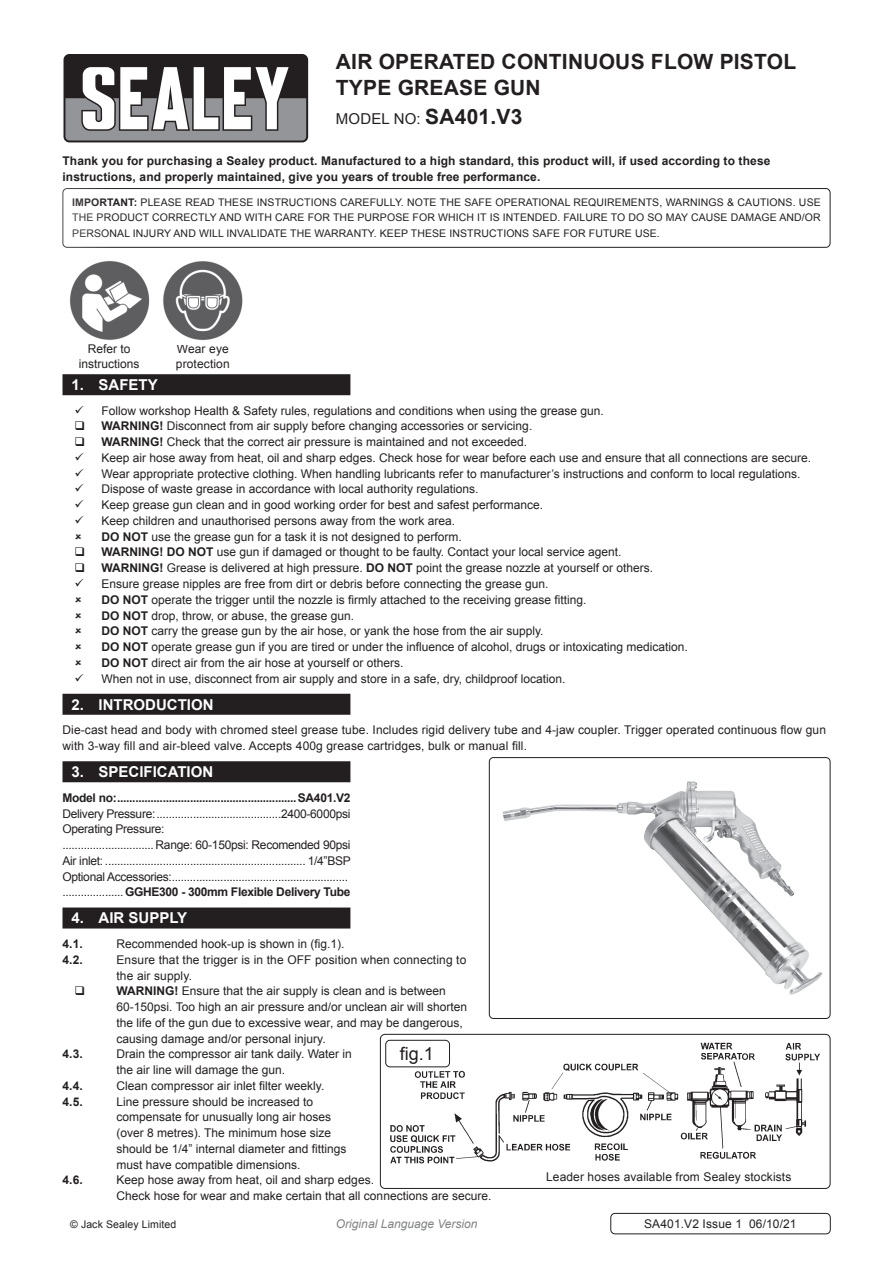
<style>
.page{position:relative;width:893px;height:1263px;background:#fff}
.page>*{position:absolute;margin:0;border:0;box-sizing:border-box;transform-origin:0 0}
.Product_Description{font:700 21px/25.2px "Arial";letter-spacing:.01em;color:#231f20}
.t1{font:18px "Arial";color:#231f20}
.t2{font:700 15px "Arial";color:#fff}
.Instructions_Model_N{font:15px "Arial";letter-spacing:.01em;color:#231f20}
.Body{font:12px/15.8px "Arial";color:#231f20}
.Specifications__Tabb{font:12px "Arial";letter-spacing:-.025em;color:#231f20}
.Body-2{font:700 12px/15.8px "Arial";letter-spacing:.01em;color:#231f20}
.Specifications__Tabb-2{font:700 12px "Arial";letter-spacing:-.025em;color:#231f20}
.t3{font:italic 12px "Arial";color:#808285}
.Body__Footer{font:12px "Arial";letter-spacing:.01em;color:#231f20}
.Body__Justified__7pt{font:10.5px/15.8px "Arial";letter-spacing:.01em;color:#231f20;text-align:justify}
.s1{font-weight:700;font-size:21px}
.s2{font-weight:700}
.s3{font-weight:400}
</style>
<div class="page">
<img style="left:503px;top:781px;width:319px;height:214px">
<div style="left:489px;top:757px;width:341px;height:262px;border:1px solid #231f20;border-radius:4px"></div>
<div style="left:63px;top:54px;width:245px;height:88px;background:#231f20;border-radius:6px"></div>
<svg style="left:65px;top:67px;width:241px;height:73px"></svg>
<div style="left:63px;top:188px;width:767px;height:60px;border:1px solid #231f20;border-radius:4px"></div>
<div style="left:63px;top:374px;width:287px;height:21px;background:#231f20"></div>
<div style="left:63px;top:694px;width:287px;height:21px;background:#231f20"></div>
<div style="left:63px;top:761px;width:287px;height:21px;background:#231f20"></div>
<div style="left:63px;top:907px;width:287px;height:21px;background:#231f20"></div>
<div style="left:610px;top:1213px;width:221px;height:21px;border:1px solid #231f20;border-radius:4px"></div>
<img style="left:70px;top:261px;width:80px;height:79px">
<img style="left:163px;top:261px;width:80px;height:79px">
<img style="left:380px;top:1034px;width:450px;height:130px">
<div style="left:380px;top:1034px;width:450px;height:155px;border:1px solid #231f20;border-radius:5px"></div>
<div style="left:385px;top:1040px;width:65px;height:27px;border:1px solid #231f20;border-radius:4px"></div>
<p class="Product_Description" style="left:336px;top:50px;width:462px">AIR OPERATED CONTINUOUS FLOW PISTOL<br>TYPE GREASE GUN</p>
<p class="Instructions_Model_N" style="left:336px;top:109px;width:188px">MODEL NO: <span class="s1">SA401.V3</span></p>
<p class="Body-2" style="left:63px;top:153px;width:709px">Thank you for purchasing a Sealey product. Manufactured to a high standard, this product will, if used according to these instructions, and properly maintained, give you years of trouble free performance.</p>
<p class="Body__Justified__7pt" style="left:72px;top:194px;width:750px"><span class="s2">IMPORTANT:</span> PLEASE READ THESE INSTRUCTIONS CAREFULLY. NOTE THE SAFE OPERATIONAL REQUIREMENTS, WARNINGS &amp; CAUTIONS. USE THE PRODUCT CORRECTLY AND WITH CARE FOR THE PURPOSE FOR WHICH IT IS INTENDED. FAILURE TO DO SO MAY CAUSE DAMAGE AND/OR PERSONAL INJURY AND WILL INVALIDATE THE WARRANTY. KEEP THESE INSTRUCTIONS SAFE FOR FUTURE USE.</p>
<p class="Body" style="left:79px;top:342px;width:62px;line-height:14.4px;text-align:center">Refer to instructions</p>
<p class="Body" style="left:176px;top:342px;width:55px;line-height:14.4px">Wear eye protection</p>
<p class="t2" style="left:72px;top:375px;width:88px">1. SAFETY</p>
<p class="Body" style="left:102px;top:403px;width:504px">Follow workshop Health &amp; Safety rules, regulations and conditions when using the grease gun.</p>
<p class="Body" style="left:102px;top:418px;width:432px"><span class="s2">WARNING!</span> Disconnect from air supply before changing accessories or servicing.</p>
<p class="Body" style="left:102px;top:434px;width:427px"><span class="s2">WARNING!</span> Check that the correct air pressure is maintained and not exceeded.</p>
<p class="Body" style="left:102px;top:450px;width:711px">Keep air hose away from heat, oil and sharp edges. Check hose for wear before each use and ensure that all connections are secure.</p>
<p class="Body" style="left:102px;top:466px;width:701px">Wear appropriate protective clothing. When handling lubricants refer to manufacturer’s instructions and conform to local regulations.</p>
<p class="Body" style="left:102px;top:481px;width:378px">Dispose of waste grease in accordance with local authority regulations.</p>
<p class="Body" style="left:102px;top:497px;width:443px">Keep grease gun clean and in good working order for best and safest performance.</p>
<p class="Body" style="left:102px;top:513px;width:355px">Keep children and unauthorised persons away from the work area.</p>
<p class="Body" style="left:102px;top:529px;width:362px"><span class="s2">DO NOT</span> use the grease gun for a task it is not designed to perform.</p>
<p class="Body" style="left:102px;top:544px;width:522px"><span class="s2">WARNING! DO NOT</span> use gun if damaged or thought to be faulty. Contact your local service agent.</p>
<p class="Body" style="left:102px;top:560px;width:553px"><span class="s2">WARNING!</span> Grease is delivered at high pressure. <span class="s2">DO NOT</span> point the grease nozzle at yourself or others.</p>
<p class="Body" style="left:102px;top:576px;width:448px">Ensure grease nipples are free from dirt or debris before connecting the grease gun.</p>
<p class="Body" style="left:102px;top:592px;width:486px"><span class="s2">DO NOT</span> operate the trigger until the nozzle is firmly attached to the receiving grease fitting.</p>
<p class="Body" style="left:102px;top:607px;width:254px"><span class="s2">DO NOT</span> drop, throw, or abuse, the grease gun.</p>
<p class="Body" style="left:102px;top:623px;width:443px"><span class="s2">DO NOT</span> carry the grease gun by the air hose, or yank the hose from the air supply.</p>
<p class="Body" style="left:102px;top:639px;width:588px"><span class="s2">DO NOT</span> operate grease gun if you are tired or under the influence of alcohol, drugs or intoxicating medication.</p>
<p class="Body" style="left:102px;top:655px;width:304px"><span class="s2">DO NOT</span> direct air from the air hose at yourself or others.</p>
<p class="Body" style="left:102px;top:670px;width:466px">When not in use, disconnect from air supply and store in a safe, dry, childproof location.</p>
<p class="t2" style="left:72px;top:694px;width:143px">2. INTRODUCTION</p>
<p class="Body" style="left:63px;top:722px;width:765px">Die-cast head and body with chromed steel grease tube. Includes rigid delivery tube and 4-jaw coupler. Trigger operated continuous flow gun with 3-way fill and air-bleed valve. Accepts 400g grease cartridges, bulk or manual fill.</p>
<p class="t2" style="left:72px;top:762px;width:143px">3. SPECIFICATION</p>
<p class="Specifications__Tabb-2" style="left:63px;top:789px;width:289px">Model no:...........................................................SA401.V2</p>
<p class="Specifications__Tabb" style="left:63px;top:805px;width:289px">Delivery Pressure:.........................................2400-6000psi</p>
<p class="Specifications__Tabb" style="left:63px;top:821px;width:103px">Operating Pressure:</p>
<p class="Specifications__Tabb" style="left:63px;top:837px;width:289px">.............................. Range: 60-150psi: Recomended 90psi</p>
<p class="Specifications__Tabb" style="left:63px;top:853px;width:290px">Air inlet: .................................................................. 1/4”BSP</p>
<p class="Specifications__Tabb" style="left:63px;top:868px;width:287px">Optional Accessories:..........................................................</p>
<p class="Specifications__Tabb-2" style="left:63px;top:884px;width:289px"><span class="s3">....................</span>GGHE300 - 300mm Flexible Delivery Tube</p>
<p class="t2" style="left:72px;top:908px;width:117px">4. AIR SUPPLY</p>
<p class="Body-2" style="left:63px;top:936px;width:22px">4.1.</p>
<p class="Body" style="left:117px;top:936px;width:230px">Recommended hook-up is shown in (fig.1).</p>
<p class="Body-2" style="left:63px;top:952px;width:22px">4.2.</p>
<p class="Body" style="left:117px;top:952px;width:351px">Ensure that the trigger is in the OFF position when connecting to the air supply.</p>
<p class="Body" style="left:117px;top:983px;width:352px"><span class="s2">WARNING!</span> Ensure that the air supply is clean and is between 60-150psi. Too high an air pressure and/or unclean air will shorten the life of the gun due to excessive wear, and may be dangerous, causing damage and/or personal injury.</p>
<p class="Body-2" style="left:63px;top:1046px;width:22px">4.3.</p>
<p class="Body" style="left:117px;top:1046px;width:237px">Drain the compressor air tank daily. Water in the air line will damage the gun.</p>
<p class="Body-2" style="left:63px;top:1078px;width:22px">4.4.</p>
<p class="Body" style="left:117px;top:1078px;width:209px">Clean compressor air inlet filter weekly.</p>
<p class="Body-2" style="left:63px;top:1094px;width:22px">4.5.</p>
<p class="Body" style="left:117px;top:1093px;width:232px">Line pressure should be increased to compensate for unusually long air hoses (over 8 metres). The minimum hose size should be 1/4” internal diameter and fittings must have compatible dimensions.</p>
<p class="Body-2" style="left:63px;top:1172px;width:22px">4.6.</p>
<p class="Body" style="left:117px;top:1172px;width:376px">Keep hose away from heat, oil and sharp edges.<br>Check hose for wear and make certain that all connections are secure.</p>
<p class="Body__Justified__7pt" style="left:70px;top:1217px;width:108px">© Jack Sealey Limited</p>
<p class="t3" style="left:336px;top:1216px;width:143px">Original Language Version</p>
<p class="Body__Footer" style="left:644px;top:1216px;width:154px">SA401.V2 Issue 1 06/10/21</p>
<p class="t1" style="left:400px;top:1042px;width:36px">fig.1</p>
<p class="Body" style="left:546px;top:1168px;width:247px">Leader hoses available from Sealey stockists</p>
</div>
